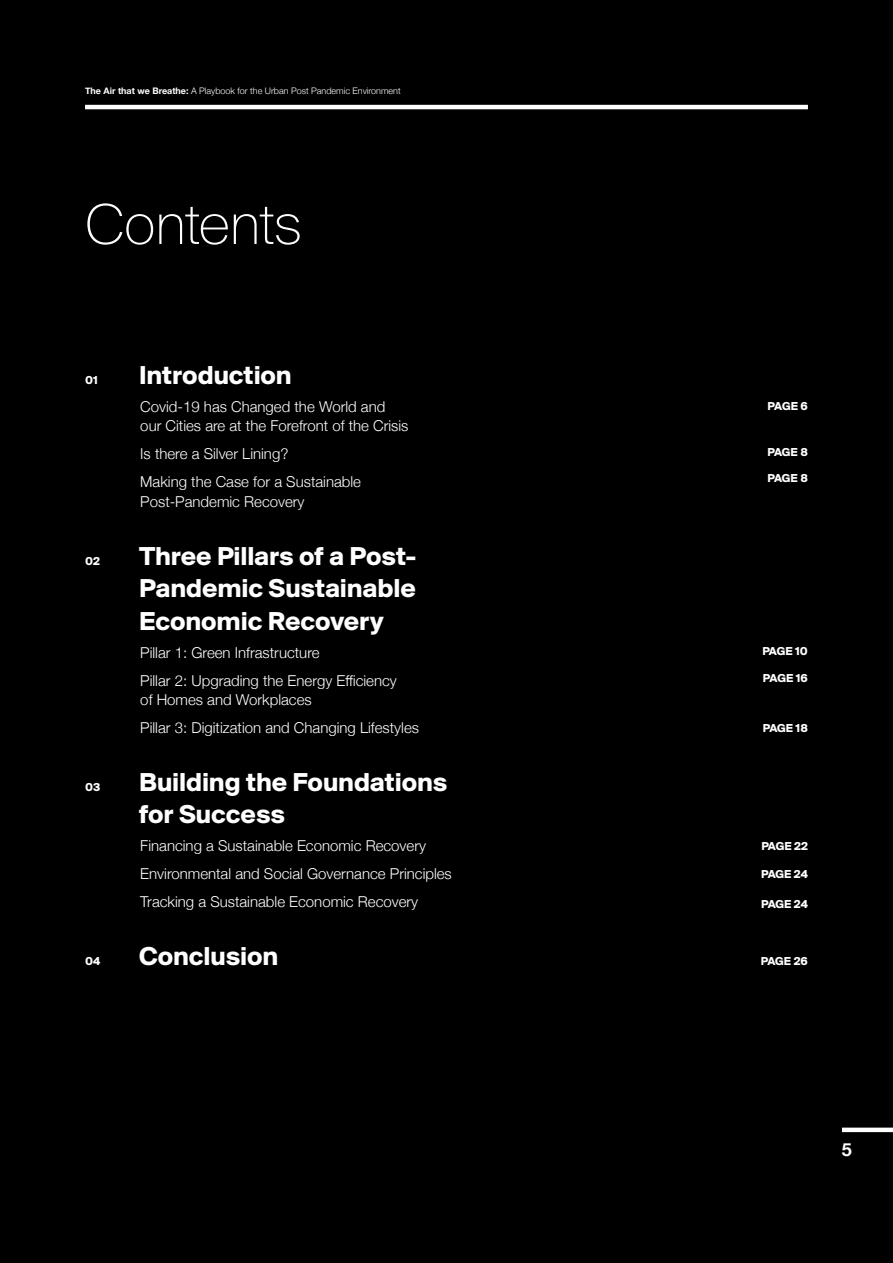
<style>
.page{position:relative;width:893px;height:1263px;background:#000}
.page>*{position:absolute;margin:0;border:0;box-sizing:border-box;transform-origin:0 0}
.t1{font:100 60px "Suisse BP Intl";letter-spacing:-.025em;color:#fff}
.t2{font:700 27px/32.4px "Suisse BP Intl";letter-spacing:-.005em;color:#fff;text-align:justify}
.t3{font:700 18px "Helvetica Neue";color:#fff}
.t4{font:300 15px/28px "Helvetica Neue";color:#fff}
.t5{font:700 12px "Suisse BP Intl";color:#fff}
.t6{font:700 12px/26.1px "Suisse BP Intl";letter-spacing:-.025em;color:#fff}
.t7{font:300 9px "Helvetica Neue";color:#fff}
.s1{font-weight:700}
</style>
<div class="page">
<hr style="left:85px;top:105px;width:723px;height:4px;background:#fff">
<div style="left:842px;top:1127px;width:51px;height:5px;background:#fff"></div>
<p class="t7" style="left:85px;top:84px;width:317px"><span class="s1">The Air that we Breathe:</span> A Playbook for the Urban Post Pandemic Environment</p>
<h1 class="t1" style="left:85px;top:188px;width:218px">Contents</h1>
<p class="t5" style="left:85px;top:373px;width:14px">01</p>
<h2 class="t2" style="left:139px;top:358px;width:154px">Introduction</h2>
<p class="t4" style="left:140px;top:396px;width:270px;line-height:19.5px">Covid-19 has Changed the World and our Cities are at the Forefront of the Crisis</p>
<p class="t4" style="left:140px;top:439px;width:222px">Is there a Silver Lining?<br>Making the Case for a Sustainable</p>
<p class="t4" style="left:140px;top:486px;width:166px">Post-Pandemic Recovery</p>
<p class="t5" style="left:85px;top:554px;width:16px">02</p>
<h2 class="t2" style="left:139px;top:539px;width:279px">Three Pillars of a Post-Pandemic Sustainable Economic Recovery</h2>
<p class="t4" style="left:140px;top:637px;width:258px">Pillar 1: Green Infrastructure<br>Pillar 2: Upgrading the Energy Efficiency</p>
<p class="t4" style="left:140px;top:685px;width:280px">of Homes and Workplaces<br>Pillar 3: Digitization and Changing Lifestyles</p>
<p class="t5" style="left:85px;top:780px;width:17px">03</p>
<h2 class="t2" style="left:139px;top:765px;width:310px">Building the Foundations for Success</h2>
<p class="t4" style="left:140px;top:831px;width:313px">Financing a Sustainable Economic Recovery<br>Environmental and Social Governance Principles<br>Tracking a Sustainable Economic Recovery</p>
<p class="t5" style="left:85px;top:954px;width:17px">04</p>
<h2 class="t2" style="left:139px;top:940px;width:141px">Conclusion</h2>
<p class="t5" style="left:768px;top:399px;width:42px">PAGE 6</p>
<p class="t6" style="left:767px;top:439px;width:42px">PAGE 8<br>PAGE 8</p>
<p class="t5" style="left:762px;top:644px;width:47px">PAGE 10</p>
<p class="t5" style="left:763px;top:671px;width:46px">PAGE 16</p>
<p class="t5" style="left:763px;top:721px;width:47px">PAGE 18</p>
<p class="t5" style="left:761px;top:839px;width:48px">PAGE 22</p>
<p class="t5" style="left:761px;top:867px;width:48px">PAGE 24</p>
<p class="t5" style="left:761px;top:897px;width:48px">PAGE 24</p>
<p class="t5" style="left:761px;top:954px;width:49px">PAGE 26</p>
<p class="t3" style="left:842px;top:1135px;width:12px">5</p>
</div>
